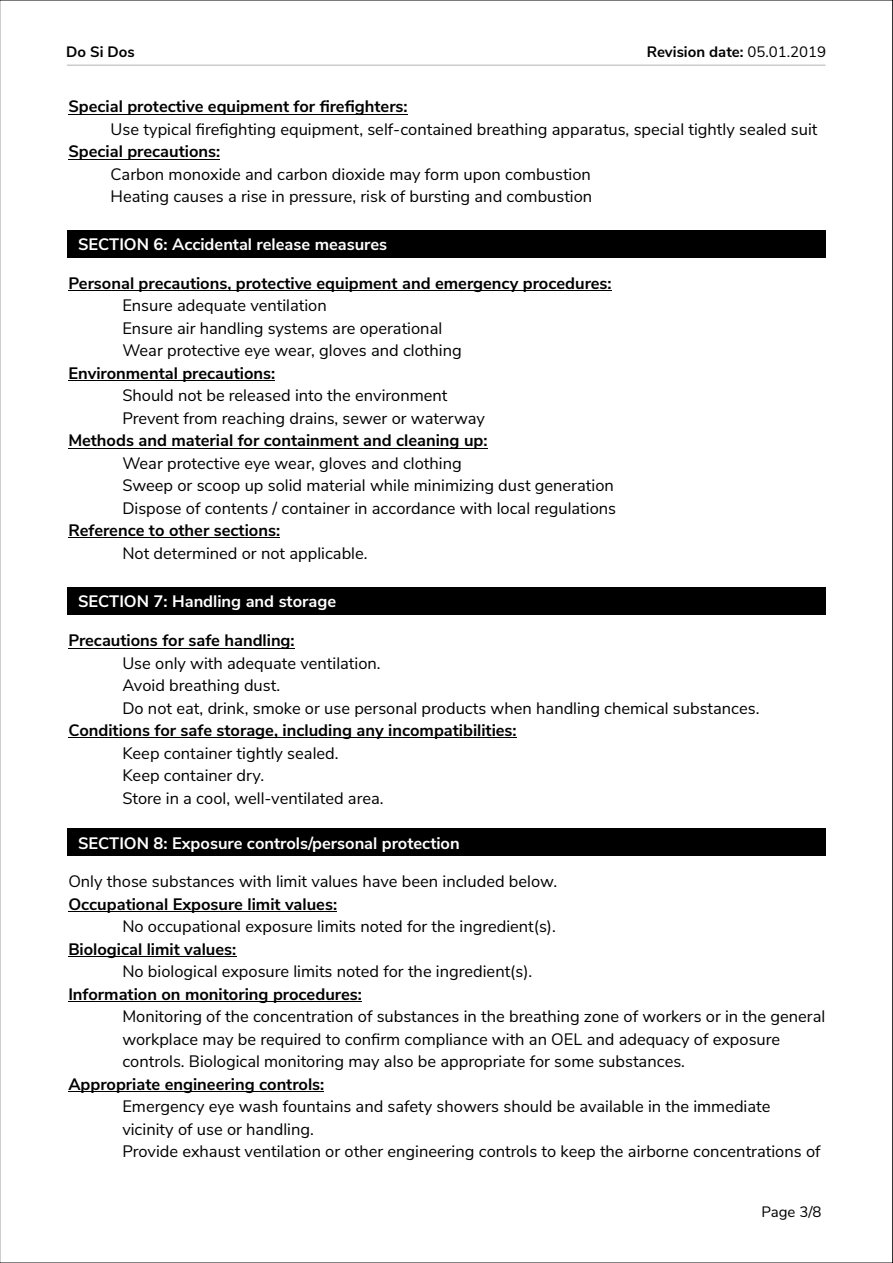
<style>
.page{position:relative;width:893px;height:1263px;background:#fff}
.page>*{position:absolute;margin:0;border:0;box-sizing:border-box;transform-origin:0 0}
.t1{font:16.5px/22.5px "Nunito Sans";color:#000}
.t2{font:700 16.5px "Nunito Sans";color:#000}
.t3{font:700 16.5px "Nunito Sans";color:#fff}
.t4{font:700 15px "Nunito Sans";color:#000}
.t5{font:15px "Nunito Sans";color:#000}
.s1{font-weight:400}
</style>
<div class="page">
<div style="left:67px;top:230px;width:758px;height:28px;background:#000"></div>
<hr style="left:68px;top:290px;width:544px;height:1px;background:#000">
<hr style="left:68px;top:380px;width:207px;height:1px;background:#000">
<hr style="left:68px;top:448px;width:420px;height:1px;background:#000">
<hr style="left:68px;top:538px;width:212px;height:1px;background:#000">
<hr style="left:68px;top:114px;width:340px;height:1px;background:#000">
<hr style="left:68px;top:159px;width:152px;height:1px;background:#000">
<div style="left:67px;top:587px;width:758px;height:28px;background:#000"></div>
<hr style="left:68px;top:648px;width:227px;height:1px;background:#000">
<hr style="left:68px;top:738px;width:449px;height:1px;background:#000">
<div style="left:67px;top:828px;width:758px;height:28px;background:#000"></div>
<hr style="left:68px;top:911px;width:269px;height:1px;background:#000">
<hr style="left:68px;top:956px;width:168px;height:1px;background:#000">
<hr style="left:68px;top:1001px;width:294px;height:1px;background:#000">
<hr style="left:68px;top:1091px;width:256px;height:1px;background:#000">
<hr style="left:67px;top:65px;width:758px;height:1px;background:#b3b3b3">
<p class="t4" style="left:66px;top:42px;width:70px">Do Si Dos</p>
<p class="t4" style="left:647px;top:42px;width:181px">Revision date: <span class="s1">05.01.2019</span></p>
<p class="t2" style="left:68px;top:96px;width:341px">Special protective equipment for firefighters:</p>
<p class="t1" style="left:111px;top:118px;width:708px">Use typical firefighting equipment, self-contained breathing apparatus, special tightly sealed suit</p>
<p class="t2" style="left:68px;top:141px;width:153px">Special precautions:</p>
<p class="t1" style="left:111px;top:163px;width:482px">Carbon monoxide and carbon dioxide may form upon combustion</p>
<p class="t1" style="left:111px;top:186px;width:483px">Heating causes a rise in pressure, risk of bursting and combustion</p>
<p class="t3" style="left:78px;top:233px;width:311px">SECTION 6: Accidental release measures</p>
<p class="t2" style="left:68px;top:272px;width:545px">Personal precautions, protective equipment and emergency procedures:</p>
<p class="t1" style="left:122px;top:317px;width:321px">Ensure air handling systems are operational</p>
<p class="t2" style="left:68px;top:362px;width:208px">Environmental precautions:</p>
<p class="t1" style="left:122px;top:295px;width:206px">Ensure adequate ventilation</p>
<p class="t1" style="left:122px;top:340px;width:341px">Wear protective eye wear, gloves and clothing</p>
<p class="t1" style="left:122px;top:384px;width:327px">Should not be released into the environment</p>
<p class="t2" style="left:68px;top:429px;width:421px">Methods and material for containment and cleaning up:</p>
<p class="t1" style="left:122px;top:407px;width:364px">Prevent from reaching drains, sewer or waterway</p>
<p class="t1" style="left:122px;top:452px;width:341px">Wear protective eye wear, gloves and clothing</p>
<p class="t1" style="left:122px;top:474px;width:493px">Sweep or scoop up solid material while minimizing dust generation</p>
<p class="t2" style="left:68px;top:519px;width:213px">Reference to other sections:</p>
<p class="t1" style="left:122px;top:497px;width:495px">Dispose of contents / container in accordance with local regulations</p>
<p class="t1" style="left:122px;top:542px;width:247px">Not determined or not applicable.</p>
<p class="t3" style="left:78px;top:591px;width:260px">SECTION 7: Handling and storage</p>
<p class="t2" style="left:68px;top:629px;width:228px">Precautions for safe handling:</p>
<p class="t1" style="left:122px;top:674px;width:639px">Avoid breathing dust.<br>Do not eat, drink, smoke or use personal products when handling chemical substances.</p>
<p class="t2" style="left:68px;top:719px;width:450px">Conditions for safe storage, including any incompatibilities:</p>
<p class="t1" style="left:122px;top:652px;width:260px">Use only with adequate ventilation.</p>
<p class="t1" style="left:122px;top:742px;width:218px">Keep container tightly sealed.</p>
<p class="t1" style="left:122px;top:764px;width:143px">Keep container dry.</p>
<p class="t1" style="left:122px;top:787px;width:263px">Store in a cool, well-ventilated area.</p>
<p class="t3" style="left:78px;top:832px;width:383px">SECTION 8: Exposure controls/personal protection</p>
<p class="t1" style="left:68px;top:871px;width:490px">Only those substances with limit values have been included below.</p>
<p class="t2" style="left:68px;top:893px;width:270px">Occupational Exposure limit values:</p>
<p class="t2" style="left:68px;top:938px;width:170px">Biological limit values:</p>
<p class="t1" style="left:122px;top:916px;width:435px">No occupational exposure limits noted for the ingredient(s).</p>
<p class="t1" style="left:122px;top:961px;width:411px">No biological exposure limits noted for the ingredient(s).</p>
<p class="t1" style="left:122px;top:1005px;width:704px">Monitoring of the concentration of substances in the breathing zone of workers or in the general workplace may be required to confirm compliance with an OEL and adequacy of exposure controls. Biological monitoring may also be appropriate for some substances.</p>
<p class="t2" style="left:68px;top:983px;width:295px">Information on monitoring procedures:</p>
<p class="t2" style="left:68px;top:1073px;width:257px">Appropriate engineering controls:</p>
<p class="t1" style="left:122px;top:1095px;width:700px">Emergency eye wash fountains and safety showers should be available in the immediate vicinity of use or handling.<br>Provide exhaust ventilation or other engineering controls to keep the airborne concentrations of</p>
<p class="t5" style="left:761px;top:1201px;width:62px">Page 3/8</p>
</div>
